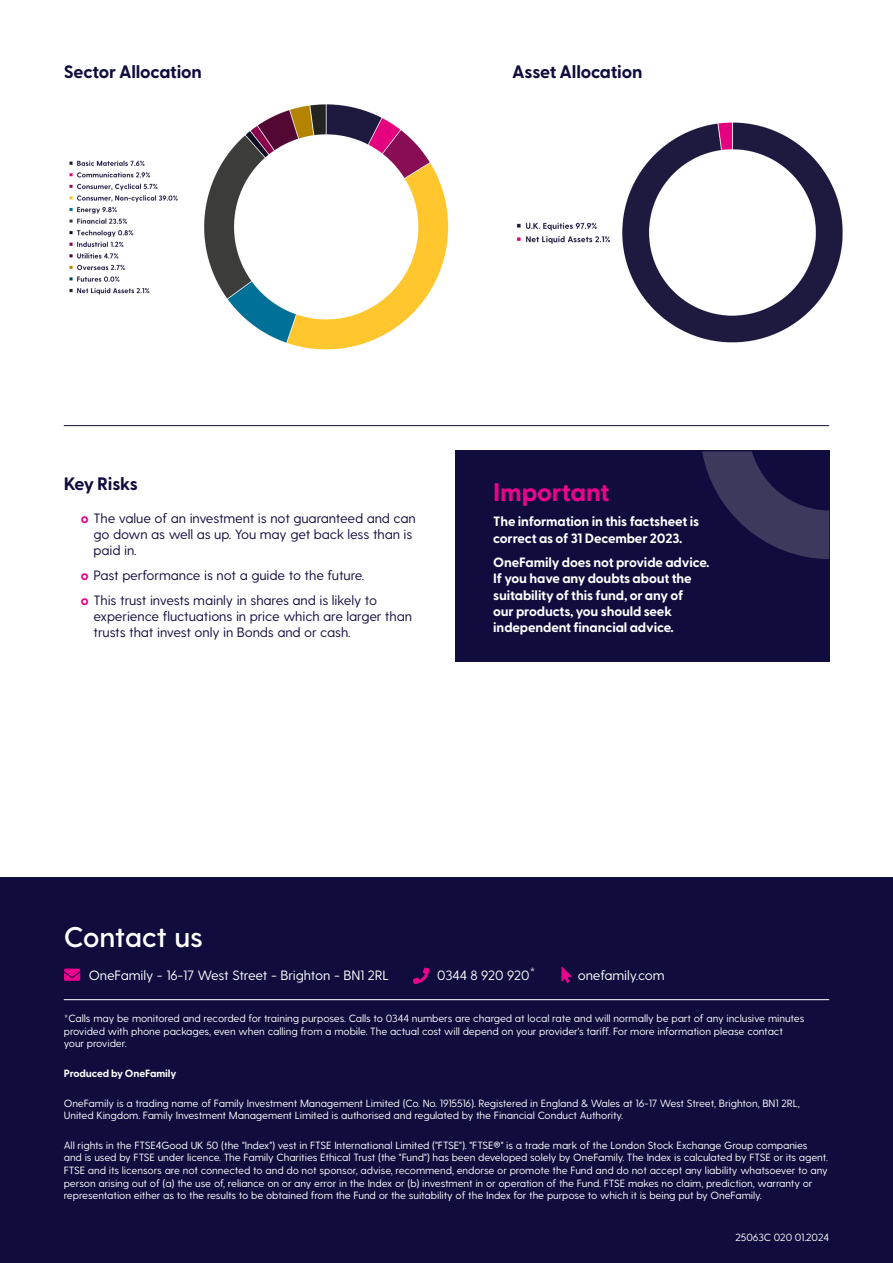
<style>
.page{position:relative;width:893px;height:1263px;background:#fff}
.page>*{position:absolute;margin:0;border:0;box-sizing:border-box;transform-origin:0 0}
.t1{font:600 28.5px "Greycliff CF";letter-spacing:-.015em;color:#fff}
.Sub_header{font:700 25.5px "Greycliff CF";letter-spacing:-.01em;color:#ed028c}
.Sub_header-2{font:700 18px "Greycliff CF";letter-spacing:-.01em;color:#100c3e}
.Sub_Head__Line_Above{font:700 18px "Greycliff CF";letter-spacing:-.015em;color:#100c3e}
.t2{font:13.5px/16.2px "Greycliff CF";letter-spacing:-.01em;color:#100c3e}
.Sub_header-3{font:700 13.5px/16.2px "Greycliff CF";letter-spacing:-.01em;color:#fff}
.t3{font:13.5px "Greycliff CF";letter-spacing:-.01em;color:#fff}
.Small_print{font:10.5px/12.6px "Greycliff CF";letter-spacing:-.01em;color:#fff}
.t4{font:700 10.5px "Greycliff CF";letter-spacing:-.01em;color:#fff}
.s1{font-weight:700;color:#ed028c}
</style>
<div class="page">
<div style="left:0;top:877px;width:893px;height:386px;background:#100c3e"></div>
<hr style="left:64px;top:999px;width:765px;height:1px;background:#fff">
<svg style="left:64px;top:968px;width:16px;height:13px"></svg>
<svg style="left:561px;top:966px;width:11px;height:17px"></svg>
<svg style="left:413px;top:967px;width:16px;height:17px"></svg>
<hr style="left:64px;top:425px;width:765px;height:1px;background:#100c3e">
<img style="left:69px;top:104px;width:380px;height:246px">
<img style="left:517px;top:122px;width:326px;height:221px">
<div style="left:455px;top:451px;width:374px;height:211px;background:#100c3e"></div>
<svg style="left:702px;top:451px;width:127px;height:108px"></svg>
<p class="Sub_header-2" style="left:64px;top:61px;width:140px">Sector Allocation</p>
<p class="Sub_header-2" style="left:512px;top:61px;width:132px">Asset Allocation</p>
<p class="Sub_Head__Line_Above" style="left:64px;top:473px;width:76px">Key Risks</p>
<p class="t2" style="left:94px;top:510px;width:324px;text-indent:-13px"><span class="s1">о</span> The value of an investment is not guaranteed and can go down as well as up. You may get back less than is paid in.</p>
<p class="t2" style="left:81px;top:567px;width:285px"><span class="s1">о</span> Past performance is not a guide to the future.</p>
<p class="t2" style="left:94px;top:592px;width:320px;text-indent:-13px"><span class="s1">о</span> This trust invests mainly in shares and is likely to experience fluctuations in price which are larger than trusts that invest only in Bonds and or cash.</p>
<p class="Sub_header" style="left:493px;top:477px;width:118px">Important</p>
<p class="Sub_header-3" style="left:493px;top:514px;width:207px">The information in this factsheet is correct as of 31 December 2023.</p>
<p class="Sub_header-3" style="left:493px;top:555px;width:218px">OneFamily does not provide advice.<br>If you have any doubts about the suitability of this fund, or any of<br>our products, you should seek independent financial advice.</p>
<h1 class="t1" style="left:64px;top:921px;width:141px">Contact us</h1>
<p class="t3" style="left:89px;top:967px;width:302px">OneFamily - 16-17 West Street - Brighton - BN1 2RL</p>
<p class="t3" style="left:437px;top:967px;width:100px">0344 8 920 920*</p>
<p class="t3" style="left:578px;top:967px;width:88px">onefamily.com</p>
<p class="Small_print" style="left:64px;top:1012px;width:742px">*Calls may be monitored and recorded for training purposes. Calls to 0344 numbers are charged at local rate and will normally be part of any inclusive minutes provided with phone packages, even when calling from a mobile. The actual cost will depend on your provider's tariff. For more information please contact your provider.</p>
<p class="t4" style="left:64px;top:1067px;width:114px">Produced by OneFamily</p>
<p class="Small_print" style="left:64px;top:1097px;width:737px">OneFamily is a trading name of Family Investment Management Limited (Co. No. 1915516). Registered in England &amp; Wales at 16-17 West Street, Brighton, BN1 2RL,<br>United Kingdom. Family Investment Management Limited is authorised and regulated by the Financial Conduct Authority.</p>
<p class="Small_print" style="left:64px;top:1139px;width:766px">All rights in the FTSE4Good UK 50 (the "Index") vest in FTSE International Limited ("FTSE"). "FTSE®" is a trade mark of the London Stock Exchange Group companies and is used by FTSE under licence. The Family Charities Ethical Trust (the "Fund") has been developed solely by OneFamily. The Index is calculated by FTSE or its agent.<br>FTSE and its licensors are not connected to and do not sponsor, advise, recommend, endorse or promote the Fund and do not accept any liability whatsoever to any person arising out of (a) the use of, reliance on or any error in the Index or (b) investment in or operation of the Fund. FTSE makes no claim, prediction, warranty or representation either as to the results to be obtained from the Fund or the suitability of the Index for the purpose to which it is being put by OneFamily.</p>
<p class="Small_print" style="left:736px;top:1231px;width:95px">25063C 020 01.2024</p>
</div>
